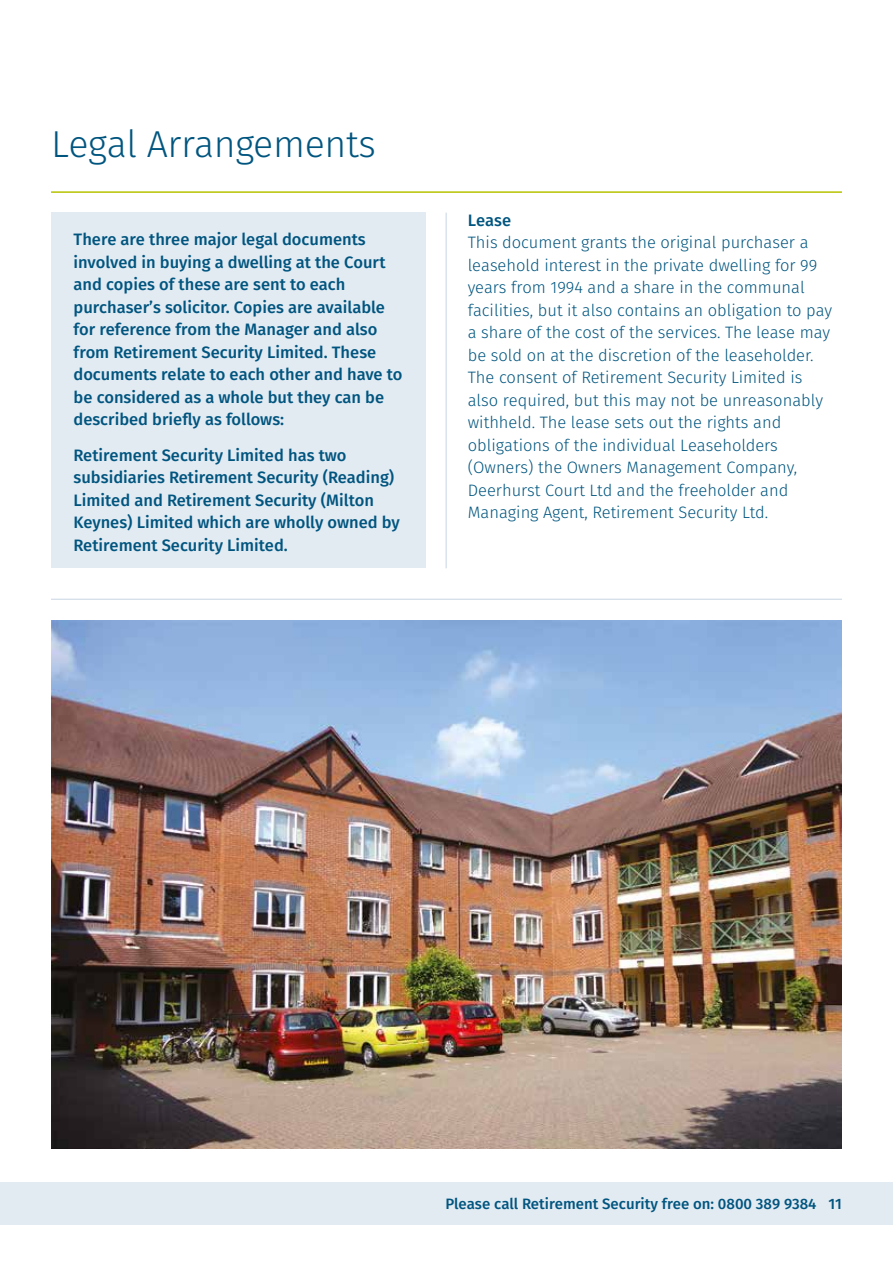
<style>
.page{position:relative;width:893px;height:1263px;background:#fff}
.page>*{position:absolute;margin:0;border:0;box-sizing:border-box;transform-origin:0 0}
.t1{font:300 37.5px "Fira Sans";letter-spacing:-.01em;color:#00557f}
.t2{font:300 16.5px/22.5px "Fira Sans";color:#00557f}
.t3{font:500 16.5px/22.5px "Fira Sans";color:#00557f}
.t4{font:500 15px "Fira Sans";color:#00557f}
</style>
<div class="page">
<div style="left:0;top:1182px;width:893px;height:43px;background:#e2eaf2"></div>
<img style="left:51px;top:621px;width:791px;height:527px">
<hr style="left:51px;top:599px;width:791px;height:1px;background:#c6d5e4">
<div style="left:51px;top:213px;width:374px;height:355px;background:#e2eaf2"></div>
<hr style="left:51px;top:191px;width:791px;height:2px;background:#b7c200">
<hr style="left:446px;top:213px;width:1px;height:355px;background:#c6d5e4">
<h1 class="t1" style="left:51px;top:118px;width:326px">Legal Arrangements</h1>
<p class="t3" style="left:74px;top:229px;width:330px">There are three major legal documents involved in buying a dwelling at the Court and copies of these are sent to each purchaser’s solicitor. Copies are available for reference from the Manager and also from Retirement Security Limited. These documents relate to each other and have to be considered as a whole but they can be described briefly as follows:</p>
<p class="t3" style="left:74px;top:445px;width:328px">Retirement Security Limited has two subsidiaries Retirement Security (Reading)<br>Limited and Retirement Security (Milton Keynes) Limited which are wholly owned by Retirement Security Limited.</p>
<p class="t3" style="left:468px;top:210px;width:45px">Lease</p>
<p class="t2" style="left:468px;top:232px;width:366px">This document grants the original purchaser a leasehold interest in the private dwelling for 99 years from 1994 and a share in the communal facilities, but it also contains an obligation to pay a share of the cost of the services. The lease may be sold on at the discretion of the leaseholder.<br>The consent of Retirement Security Limited is also required, but this may not be unreasonably withheld. The lease sets out the rights and obligations of the individual Leaseholders (Owners) the Owners Management Company, Deerhurst Court Ltd and the freeholder and Managing Agent, Retirement Security Ltd.</p>
<p class="t4" style="left:445px;top:1193px;width:398px">Please call Retirement Security free on: 0800 389 9384 11</p>
</div>
